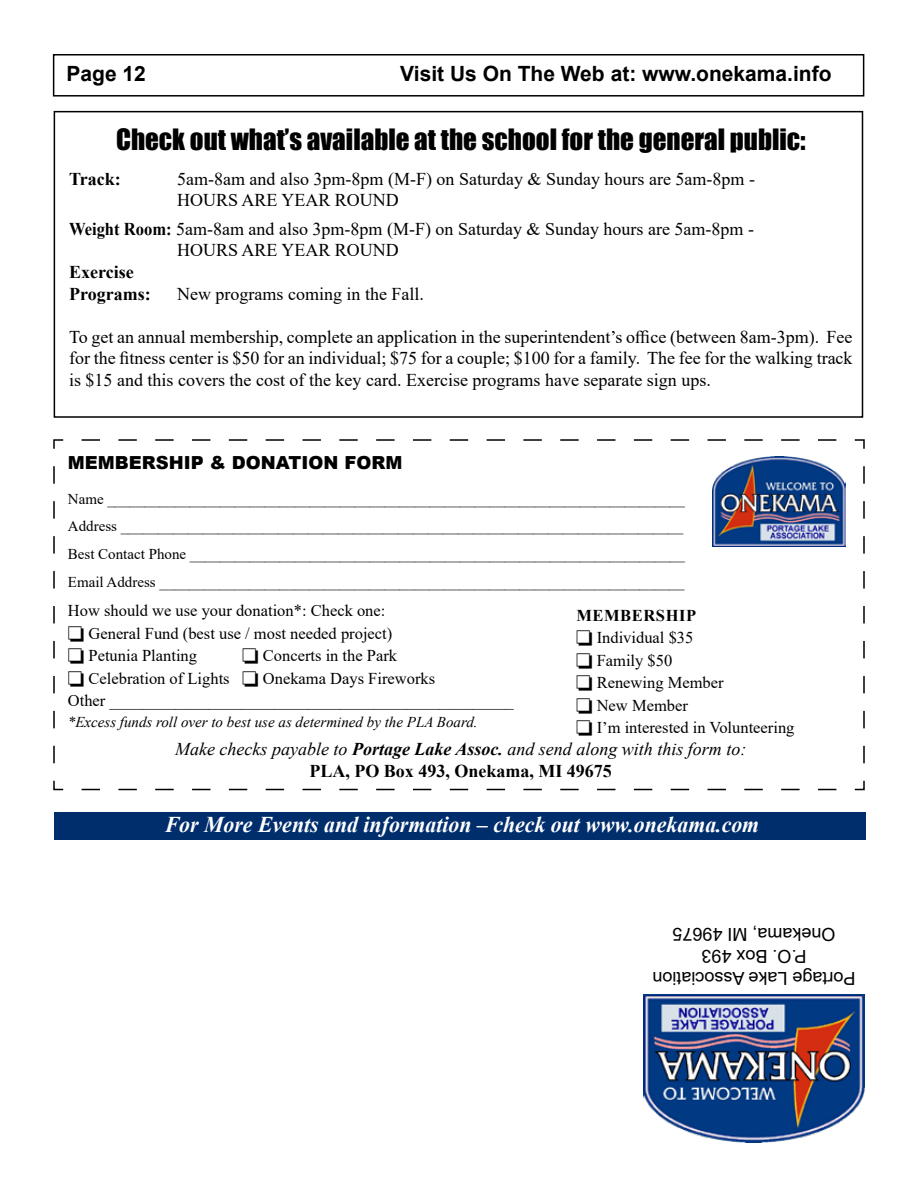
<style>
.page{position:relative;width:918px;height:1188px;background:#fff}
.page>*{position:absolute;margin:0;border:0;box-sizing:border-box;transform-origin:0 0}
.t1{font:27px "Impact";color:#000}
.t2{font:italic 700 22.5px "Times New Roman";color:#fff}
.t3{font:700 21px "Arial";color:#000}
.t4{font:18px/21.6px "Times New Roman";color:#000}
.t5{font:italic 18px/21.6px "Times New Roman";color:#000;text-align:center}
.t6{font:18px/21.6px "Arial";color:#000;text-align:center}
.t7{font:900 18px "Arial";color:#000}
.t8{font:700 18px/21.6px "Times New Roman";color:#000}
.t9{font:16.5px/22.5px "Times New Roman";color:#000}
.t10{font:700 16.5px "Times New Roman";letter-spacing:.035em;color:#000}
.t11{font:15px/27.8px "Times New Roman";color:#000;text-align:justify}
.t12{font:italic 15px "Times New Roman";color:#000}
.s1{font-weight:700}
.s2{font-weight:700;font-style:normal}
</style>
<div class="page">
<img style="left:643px;top:994px;width:222px;height:149px">
<div style="left:54px;top:812px;width:812px;height:28px;background:#002e6d"></div>
<svg style="left:53px;top:439px;width:812px;height:352px"></svg>
<img style="left:712px;top:456px;width:134px;height:90px">
<div style="left:53px;top:54px;width:811px;height:43px;border:2px solid #000"></div>
<div style="left:54px;top:111px;width:809px;height:307px;border:2px solid #000"></div>
<p class="t3" style="left:67px;top:58px;width:81px">Page 12</p>
<p class="t3" style="left:400px;top:58px;width:433px">Visit Us On The Web at: www.onekama.info</p>
<h1 class="t1" style="left:116px;top:118px;width:691px">Check out what’s available at the school for the general public:</h1>
<p class="t8" style="left:69px;top:167px;width:53px">Track:</p>
<p class="t4" style="left:177px;top:167px;width:579px">5am-8am and also 3pm-8pm (M-F) on Saturday &amp; Sunday hours are 5am-8pm -<br>HOURS ARE YEAR ROUND</p>
<p class="t4" style="left:177px;top:217px;width:578px;text-indent:-108px"><span class="s1">Weight Room:</span> 5am-8am and also 3pm-8pm (M-F) on Saturday &amp; Sunday hours are 5am-8pm -<br>HOURS ARE YEAR ROUND</p>
<p class="t8" style="left:69px;top:261px;width:83px">Exercise<br>Programs:</p>
<p class="t4" style="left:177px;top:282px;width:248px">New programs coming in the Fall.</p>
<p class="t4" style="left:69px;top:325px;width:785px;text-align:justify">To get an annual membership, complete an application in the superintendent’s office (between 8am-3pm). Fee for the fitness center is $50 for an individual; $75 for a couple; $100 for a family. The fee for the walking track is $15 and this covers the cost of the key card. Exercise programs have separate sign ups.</p>
<p class="t7" style="left:68px;top:450px;width:336px">MEMBERSHIP &amp; DONATION FORM</p>
<p class="t11" style="left:68px;top:484px;width:619px">Name _____________________________________________________________________________ Address ___________________________________________________________________________ Best Contact Phone __________________________________________________________________ Email Address ______________________________________________________________________</p>
<p class="t9" style="left:68px;top:599px;width:319px">How should we use your donation*: Check one:</p>
<p class="t9" style="left:68px;top:621px;width:326px">□ General Fund (best use / most needed project)</p>
<p class="t9" style="left:68px;top:644px;width:131px">□ Petunia Planting</p>
<p class="t9" style="left:242px;top:644px;width:156px">□ Concerts in the Park</p>
<p class="t9" style="left:68px;top:666px;width:447px">□ Celebration of Lights □ Onekama Days Fireworks<br>Other _________________________________________________</p>
<p class="t12" style="left:68px;top:712px;width:411px">*Excess funds roll over to best use as determined by the PLA Board.</p>
<p class="t5" style="left:175px;top:738px;width:573px">Make checks payable to <span class="s1">Portage Lake Assoc.</span> and send along with this form to:<br><span class="s2">PLA, PO Box 493, Onekama, MI 49675</span></p>
<p class="t10" style="left:576px;top:603px;width:121px">MEMBERSHIP</p>
<p class="t9" style="left:576px;top:626px;width:119px">□ Individual $35</p>
<p class="t9" style="left:576px;top:648px;width:98px">□ Family $50</p>
<p class="t9" style="left:576px;top:671px;width:149px">□ Renewing Member</p>
<p class="t9" style="left:576px;top:693px;width:113px">□ New Member</p>
<p class="t9" style="left:576px;top:716px;width:220px">□ I’m interested in Volunteering</p>
<p class="t2" style="left:165px;top:809px;width:596px">For More Events and information – check out www.onekama.com</p>
<p class="t6" style="left:856px;top:989px;width:205px;rotate:-180deg">Portage Lake Association<br>P.O. Box 493<br>Onekama, MI 49675</p>
</div>
